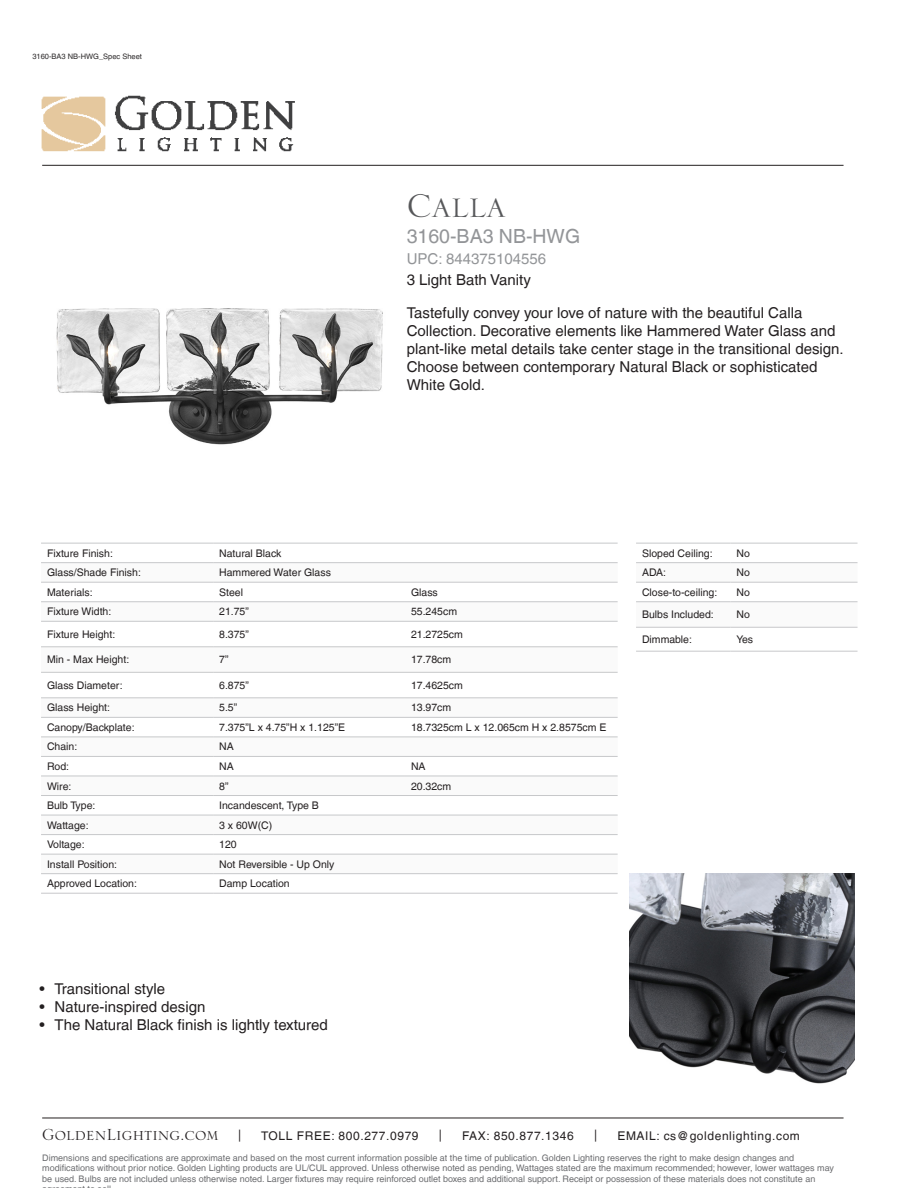
<style>
.page{position:relative;width:918px;height:1188px;background:#fff}
.page>*{position:absolute;margin:0;border:0;box-sizing:border-box;transform-origin:0 0}
.t1{font:43.5px "Serlio LT Std";color:#57585a}
.t2{font:21.15px "Serlio LT Std";color:#231f20}
.t3{font:19.5px "Helvetica LT";color:#939598}
.t4{font:15px/18px "Helvetica LT";color:#231f20}
.t5{font:15px "Helvetica LT";color:#939598}
.t6{font:12px "Helvetica LT";letter-spacing:.05em;color:#231f20}
.t7{font:10.5px "Helvetica LT";color:#231f20}
.t8{font:9px/10.5px "Helvetica LT";color:#6c6d70}
.filename{font:7.5px "Helvetica LT";color:#2e2b2c}
</style>
<div class="page">
<img style="left:41px;top:95px;width:260px;height:70px">
<svg style="left:41px;top:563px;width:577px;height:291px"></svg>
<hr style="left:41px;top:562px;width:172px;height:1px;background:#c7c8ca">
<hr style="left:213px;top:562px;width:192px;height:1px;background:#c7c8ca">
<hr style="left:405px;top:562px;width:213px;height:1px;background:#c7c8ca">
<hr style="left:41px;top:582px;width:172px;height:1px;background:#c7c8ca">
<hr style="left:213px;top:582px;width:192px;height:1px;background:#c7c8ca">
<hr style="left:405px;top:582px;width:213px;height:1px;background:#c7c8ca">
<hr style="left:41px;top:601px;width:172px;height:1px;background:#c7c8ca">
<hr style="left:213px;top:601px;width:192px;height:1px;background:#c7c8ca">
<hr style="left:405px;top:601px;width:213px;height:1px;background:#c7c8ca">
<hr style="left:41px;top:621px;width:172px;height:1px;background:#c7c8ca">
<hr style="left:213px;top:621px;width:192px;height:1px;background:#c7c8ca">
<hr style="left:405px;top:621px;width:213px;height:1px;background:#c7c8ca">
<hr style="left:41px;top:647px;width:172px;height:1px;background:#c7c8ca">
<hr style="left:213px;top:647px;width:192px;height:1px;background:#c7c8ca">
<hr style="left:405px;top:647px;width:213px;height:1px;background:#c7c8ca">
<hr style="left:41px;top:672px;width:172px;height:1px;background:#c7c8ca">
<hr style="left:213px;top:672px;width:192px;height:1px;background:#c7c8ca">
<hr style="left:405px;top:672px;width:213px;height:1px;background:#c7c8ca">
<hr style="left:41px;top:698px;width:172px;height:1px;background:#c7c8ca">
<hr style="left:213px;top:698px;width:192px;height:1px;background:#c7c8ca">
<hr style="left:405px;top:698px;width:213px;height:1px;background:#c7c8ca">
<hr style="left:41px;top:717px;width:172px;height:1px;background:#c7c8ca">
<hr style="left:213px;top:717px;width:192px;height:1px;background:#c7c8ca">
<hr style="left:405px;top:717px;width:213px;height:1px;background:#c7c8ca">
<hr style="left:41px;top:737px;width:172px;height:1px;background:#c7c8ca">
<hr style="left:213px;top:737px;width:192px;height:1px;background:#c7c8ca">
<hr style="left:405px;top:737px;width:213px;height:1px;background:#c7c8ca">
<hr style="left:41px;top:756px;width:172px;height:1px;background:#c7c8ca">
<hr style="left:213px;top:756px;width:192px;height:1px;background:#c7c8ca">
<hr style="left:405px;top:756px;width:213px;height:1px;background:#c7c8ca">
<hr style="left:41px;top:776px;width:172px;height:1px;background:#c7c8ca">
<hr style="left:213px;top:776px;width:192px;height:1px;background:#c7c8ca">
<hr style="left:405px;top:776px;width:213px;height:1px;background:#c7c8ca">
<hr style="left:41px;top:795px;width:172px;height:1px;background:#c7c8ca">
<hr style="left:213px;top:795px;width:192px;height:1px;background:#c7c8ca">
<hr style="left:405px;top:795px;width:213px;height:1px;background:#c7c8ca">
<hr style="left:41px;top:815px;width:172px;height:1px;background:#c7c8ca">
<hr style="left:213px;top:815px;width:192px;height:1px;background:#c7c8ca">
<hr style="left:405px;top:815px;width:213px;height:1px;background:#c7c8ca">
<hr style="left:41px;top:834px;width:172px;height:1px;background:#c7c8ca">
<hr style="left:213px;top:834px;width:192px;height:1px;background:#c7c8ca">
<hr style="left:405px;top:834px;width:213px;height:1px;background:#c7c8ca">
<hr style="left:41px;top:854px;width:172px;height:1px;background:#c7c8ca">
<hr style="left:213px;top:854px;width:192px;height:1px;background:#c7c8ca">
<hr style="left:405px;top:854px;width:213px;height:1px;background:#c7c8ca">
<hr style="left:41px;top:873px;width:172px;height:1px;background:#c7c8ca">
<hr style="left:213px;top:873px;width:192px;height:1px;background:#c7c8ca">
<hr style="left:405px;top:873px;width:213px;height:1px;background:#c7c8ca">
<hr style="left:41px;top:893px;width:172px;height:1px;background:#c7c8ca">
<hr style="left:213px;top:893px;width:192px;height:1px;background:#c7c8ca">
<hr style="left:405px;top:893px;width:213px;height:1px;background:#c7c8ca">
<hr style="left:41px;top:543px;width:172px;height:1px;background:#c7c8ca">
<hr style="left:213px;top:543px;width:192px;height:1px;background:#c7c8ca">
<hr style="left:405px;top:543px;width:213px;height:1px;background:#c7c8ca">
<svg style="left:636px;top:563px;width:222px;height:64px"></svg>
<hr style="left:636px;top:562px;width:95px;height:1px;background:#c7c8ca">
<hr style="left:731px;top:562px;width:127px;height:1px;background:#c7c8ca">
<hr style="left:636px;top:582px;width:95px;height:1px;background:#c7c8ca">
<hr style="left:731px;top:582px;width:127px;height:1px;background:#c7c8ca">
<hr style="left:636px;top:601px;width:95px;height:1px;background:#c7c8ca">
<hr style="left:731px;top:601px;width:127px;height:1px;background:#c7c8ca">
<hr style="left:636px;top:627px;width:95px;height:1px;background:#c7c8ca">
<hr style="left:731px;top:627px;width:127px;height:1px;background:#c7c8ca">
<hr style="left:636px;top:651px;width:95px;height:1px;background:#c7c8ca">
<hr style="left:731px;top:651px;width:127px;height:1px;background:#c7c8ca">
<hr style="left:636px;top:543px;width:95px;height:1px;background:#c7c8ca">
<hr style="left:731px;top:543px;width:127px;height:1px;background:#c7c8ca">
<hr style="left:42px;top:1118px;width:802px;height:1px;background:#231f20">
<hr style="left:42px;top:165px;width:802px;height:1px;background:#231f20">
<img style="left:56px;top:308px;width:327px;height:137px">
<img style="left:630px;top:874px;width:224px;height:210px">
<p class="filename" style="left:32px;top:52px;width:111px">3160-BA3 NB-HWG_Spec Sheet</p>
<p class="t1" style="left:407px;top:185px;width:101px">Calla</p>
<p class="t3" style="left:407px;top:225px;width:175px">3160-BA3 NB-HWG</p>
<p class="t5" style="left:407px;top:250px;width:141px">UPC: 844375104556</p>
<p class="t4" style="left:407px;top:271px;width:126px">3 Light Bath Vanity</p>
<p class="t4" style="left:407px;top:303px;width:438px">Tastefully convey your love of nature with the beautiful Calla Collection. Decorative elements like Hammered Water Glass and plant-like metal details take center stage in the transitional design.<br>Choose between contemporary Natural Black or sophisticated White Gold.</p>
<p class="t7" style="left:47px;top:547px;width:67px">Fixture Finish:</p>
<p class="t7" style="left:219px;top:547px;width:64px">Natural Black</p>
<p class="t7" style="left:47px;top:566px;width:95px">Glass/Shade Finish:</p>
<p class="t7" style="left:219px;top:566px;width:113px">Hammered Water Glass</p>
<p class="t7" style="left:47px;top:586px;width:47px">Materials:</p>
<p class="t7" style="left:219px;top:586px;width:25px">Steel</p>
<p class="t7" style="left:411px;top:586px;width:28px">Glass</p>
<p class="t7" style="left:47px;top:606px;width:66px">Fixture Width:</p>
<p class="t7" style="left:219px;top:606px;width:31px">21.75”</p>
<p class="t7" style="left:411px;top:606px;width:48px">55.245cm</p>
<p class="t7" style="left:47px;top:628px;width:70px">Fixture Height:</p>
<p class="t7" style="left:219px;top:628px;width:31px">8.375”</p>
<p class="t7" style="left:411px;top:628px;width:53px">21.2725cm</p>
<p class="t7" style="left:47px;top:654px;width:84px">Min - Max Height:</p>
<p class="t7" style="left:219px;top:654px;width:11px">7”</p>
<p class="t7" style="left:411px;top:654px;width:42px">17.78cm</p>
<p class="t7" style="left:47px;top:679px;width:77px">Glass Diameter:</p>
<p class="t7" style="left:219px;top:679px;width:31px">6.875”</p>
<p class="t7" style="left:411px;top:679px;width:53px">17.4625cm</p>
<p class="t7" style="left:47px;top:702px;width:65px">Glass Height:</p>
<p class="t7" style="left:219px;top:702px;width:20px">5.5”</p>
<p class="t7" style="left:411px;top:702px;width:42px">13.97cm</p>
<p class="t7" style="left:47px;top:721px;width:89px">Canopy/Backplate:</p>
<p class="t7" style="left:219px;top:721px;width:128px">7.375”L x 4.75”H x 1.125”E</p>
<p class="t7" style="left:411px;top:721px;width:197px">18.7325cm L x 12.065cm H x 2.8575cm E</p>
<p class="t7" style="left:47px;top:741px;width:32px">Chain:</p>
<p class="t7" style="left:219px;top:741px;width:16px">NA</p>
<p class="t7" style="left:47px;top:760px;width:24px">Rod:</p>
<p class="t7" style="left:219px;top:760px;width:16px">NA</p>
<p class="t7" style="left:411px;top:760px;width:16px">NA</p>
<p class="t7" style="left:47px;top:780px;width:26px">Wire:</p>
<p class="t7" style="left:219px;top:780px;width:11px">8”</p>
<p class="t7" style="left:411px;top:780px;width:42px">20.32cm</p>
<p class="t7" style="left:47px;top:799px;width:50px">Bulb Type:</p>
<p class="t7" style="left:219px;top:799px;width:101px">Incandescent, Type B</p>
<p class="t7" style="left:47px;top:819px;width:43px">Wattage:</p>
<p class="t7" style="left:219px;top:819px;width:55px">3 x 60W(C)</p>
<p class="t7" style="left:47px;top:838px;width:39px">Voltage:</p>
<p class="t7" style="left:219px;top:838px;width:19px">120</p>
<p class="t7" style="left:47px;top:858px;width:72px">Install Position:</p>
<p class="t7" style="left:219px;top:858px;width:117px">Not Reversible - Up Only</p>
<p class="t7" style="left:47px;top:877px;width:92px">Approved Location:</p>
<p class="t7" style="left:219px;top:877px;width:72px">Damp Location</p>
<p class="t7" style="left:642px;top:547px;width:72px">Sloped Ceiling:</p>
<p class="t7" style="left:737px;top:547px;width:15px">No</p>
<p class="t7" style="left:642px;top:566px;width:26px">ADA:</p>
<p class="t7" style="left:737px;top:566px;width:15px">No</p>
<p class="t7" style="left:642px;top:586px;width:77px">Close-to-ceiling:</p>
<p class="t7" style="left:737px;top:586px;width:15px">No</p>
<p class="t7" style="left:642px;top:608px;width:73px">Bulbs Included:</p>
<p class="t7" style="left:737px;top:608px;width:15px">No</p>
<p class="t7" style="left:642px;top:633px;width:51px">Dimmable:</p>
<p class="t7" style="left:737px;top:633px;width:18px">Yes</p>
<p class="t4" style="left:40px;top:980px;width:127px">• Transitional style</p>
<p class="t4" style="left:40px;top:998px;width:167px">• Nature-inspired design</p>
<p class="t4" style="left:40px;top:1016px;width:290px">• The Natural Black finish is lightly textured</p>
<p class="t2" style="left:42px;top:1124px;width:178px">GoldenLighting.com</p>
<p class="t6" style="left:238px;top:1128px;width:5px">|</p>
<p class="t6" style="left:261px;top:1129px;width:159px">TOLL FREE: 800.277.0979</p>
<p class="t6" style="left:439px;top:1128px;width:5px">|</p>
<p class="t6" style="left:462px;top:1129px;width:113px">FAX: 850.877.1346</p>
<p class="t6" style="left:594px;top:1128px;width:5px">|</p>
<p class="t6" style="left:617px;top:1129px;width:184px">EMAIL: cs@goldenlighting.com</p>
<p class="t8" style="left:42px;top:1153px;width:793px">Dimensions and specifications are approximate and based on the most current information possible at the time of publication. Golden Lighting reserves the right to make design changes and modifications without prior notice. Golden Lighting products are UL/CUL approved. Unless otherwise noted as pending, Wattages stated are the maximum recommended; however, lower wattages may be used. Bulbs are not included unless otherwise noted. Larger fixtures may require reinforced outlet boxes and additional support. Receipt or possession of these materials does not constitute an</p>
</div>
